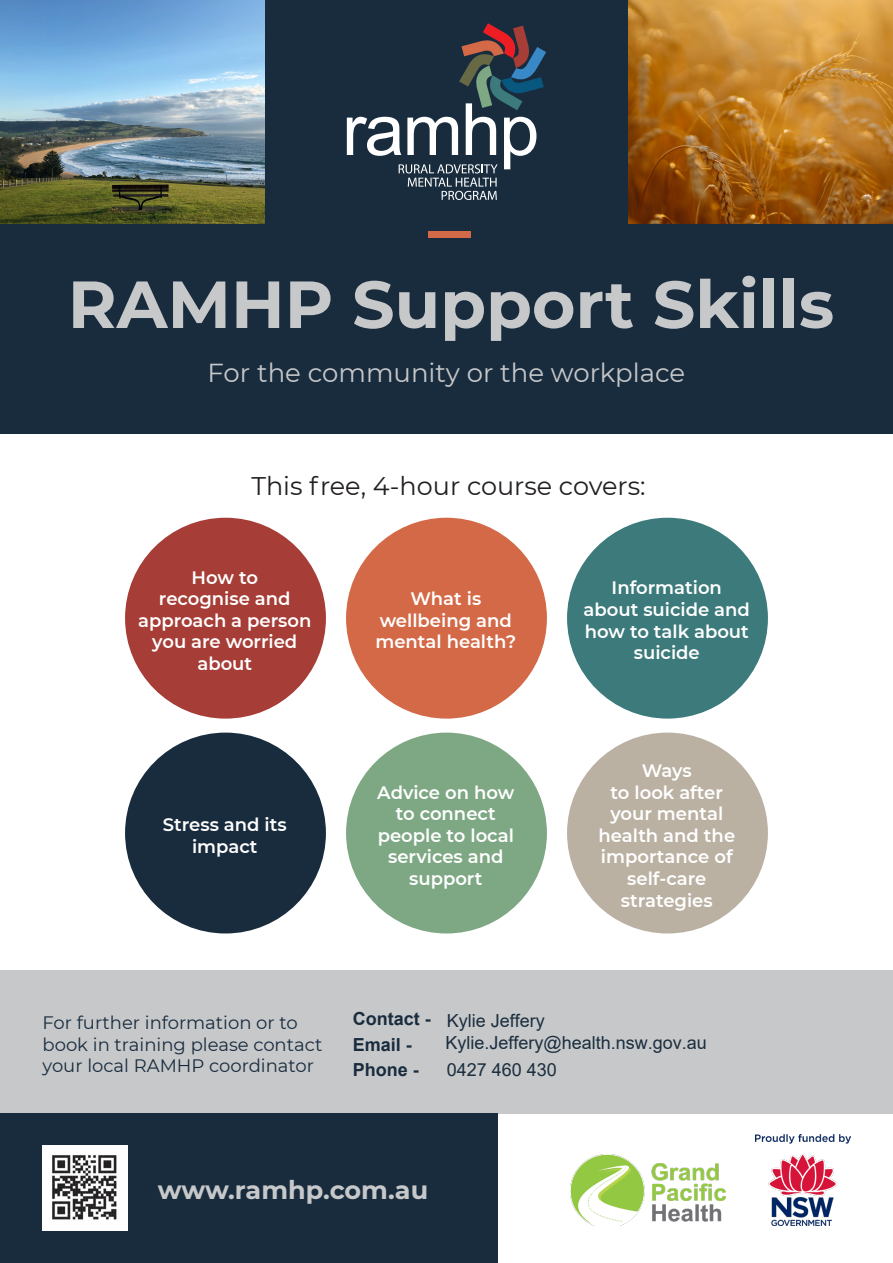
<style>
.page{position:relative;width:893px;height:1263px;background:#fff}
.page>*{position:absolute;margin:0;border:0;box-sizing:border-box;transform-origin:0 0}
.t1{font:700 66.45px "Montserrat";color:#c7c8ca}
.t2{font:25.95px "Montserrat";color:#c7c8ca}
.t3{font:25.5px "Montserrat";color:#231f20}
.t4{font:700 25.5px "Montserrat";color:#c7c8ca}
.t5{font:600 18px/21.6px "Montserrat";color:#fff;text-align:center}
.t6{font:18px/21.6px "Montserrat";color:#192c3e}
.t7{font:18px/21.8px "Arial";color:#1b2e3e}
.t8{font:700 18px "Arial";color:#192c3e}
</style>
<div class="page">
<div style="left:0;top:970px;width:893px;height:144px;background:#c7c8ca"></div>
<div style="left:125px;top:518px;width:201px;height:201px;background:#a63d36;border-radius:50%"></div>
<div style="left:346px;top:518px;width:201px;height:201px;background:#d36946;border-radius:50%"></div>
<div style="left:567px;top:518px;width:201px;height:201px;background:#3d7a7b;border-radius:50%"></div>
<div style="left:125px;top:733px;width:201px;height:200px;background:#192c3e;border-radius:50%"></div>
<div style="left:346px;top:733px;width:201px;height:200px;background:#7ea884;border-radius:50%"></div>
<div style="left:567px;top:733px;width:201px;height:200px;background:#bbb1a3;border-radius:50%"></div>
<div style="left:0;top:189px;width:893px;height:245px;background:#192c3e"></div>
<div style="left:264px;top:0;width:365px;height:223px;background:#192c3e"></div>
<img style="left:0;top:0;width:264px;height:223px">
<img style="left:629px;top:0;width:264px;height:223px">
<div style="left:428px;top:231px;width:43px;height:6px;background:#d36946"></div>
<svg style="left:347px;top:23px;width:199px;height:177px"></svg>
<div style="left:0;top:1114px;width:497px;height:149px;background:#192c3e"></div>
<img style="left:43px;top:1146px;width:85px;height:85px">
<img style="left:756px;top:1134px;width:94px;height:91px">
<img style="left:571px;top:1154px;width:154px;height:71px">
<p class="t1" style="left:68px;top:256px;width:768px">RAMHP Support Skills</p>
<p class="t2" style="left:208px;top:355px;width:479px">For the community or the workplace</p>
<p class="t3" style="left:251px;top:468px;width:396px">This free, 4-hour course covers:</p>
<p class="t5" style="left:138px;top:566px;width:175px">How to<br>recognise and approach a person you are worried about</p>
<p class="t5" style="left:163px;top:813px;width:125px">Stress and its impact</p>
<p class="t5" style="left:375px;top:587px;width:142px">What is wellbeing and mental health?</p>
<p class="t5" style="left:584px;top:576px;width:168px">Information about suicide and how to talk about suicide</p>
<p class="t5" style="left:377px;top:780px;width:139px">Advice on how to connect people to local services and support</p>
<p class="t5" style="left:598px;top:759px;width:138px">Ways<br>to look after your mental health and the importance of self-care strategies</p>
<p class="t6" style="left:43px;top:1011px;width:281px">For further information or to book in training please contact your local RAMHP coordinator</p>
<p class="t8" style="left:353px;top:1006px;width:79px">Contact -</p>
<p class="t8" style="left:353px;top:1032px;width:61px">Email -</p>
<p class="t8" style="left:353px;top:1058px;width:68px">Phone -</p>
<p class="t7" style="left:445px;top:1010px;width:263px">Kylie Jeffery<br>Kylie.Jeffery@health.nsw.gov.au</p>
<p class="t7" style="left:447px;top:1059px;width:112px">0427 460 430</p>
<p class="t4" style="left:158px;top:1172px;width:272px">www.ramhp.com.au</p>
</div>
